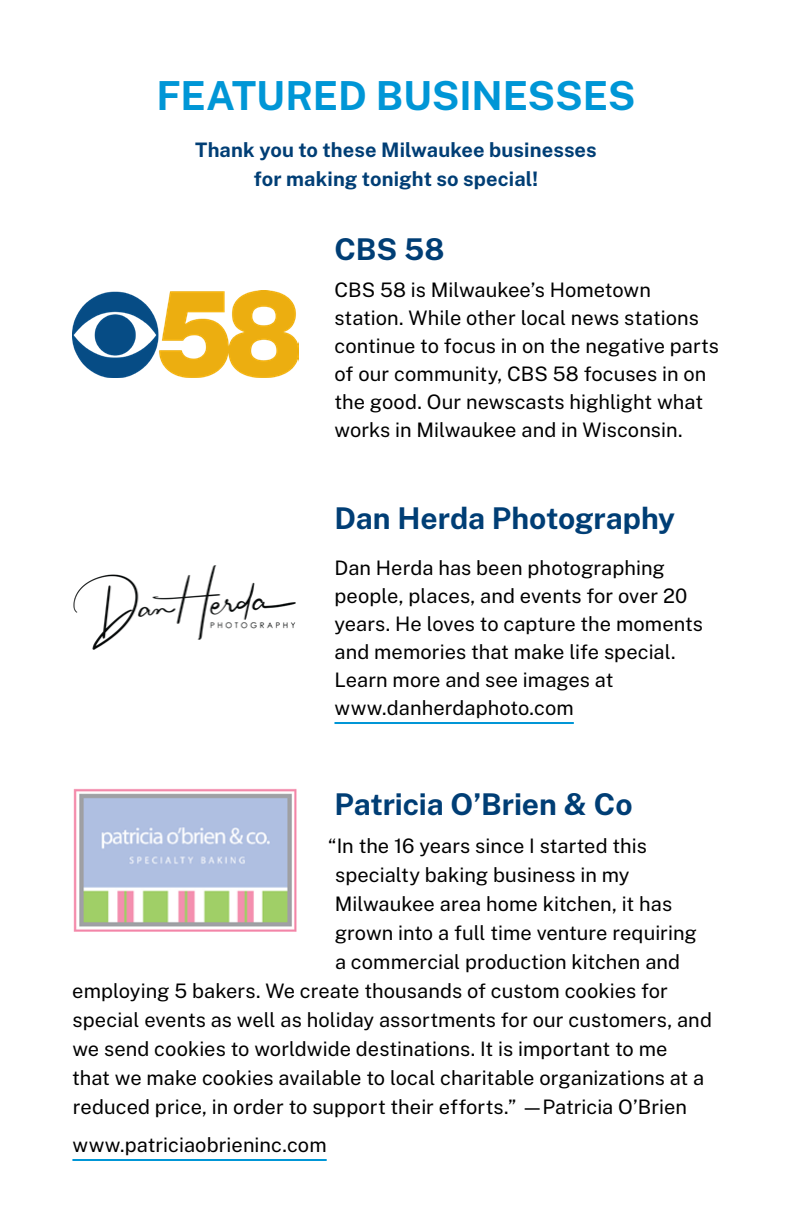
<style>
.page{position:relative;width:792px;height:1224px;background:#fff}
.page>*{position:absolute;margin:0;border:0;box-sizing:border-box;transform-origin:0 0}
.t1{font:700 40px "Public Sans";letter-spacing:-.005em;color:#0096d6}
.t2{font:700 30px "Public Sans";letter-spacing:-.005em;color:#003e75}
.t3{font:20px/28px "Public Sans";letter-spacing:.005em;color:#000}
.t4{font:700 20px/29px "Public Sans";letter-spacing:.005em;color:#003e75;text-align:center}
</style>
<div class="page">
<img style="left:72px;top:291px;width:226px;height:87px">
<hr style="left:72px;top:1159px;width:255px;height:2px;background:#0096d6">
<img style="left:73px;top:788px;width:224px;height:144px">
<hr style="left:334px;top:722px;width:240px;height:2px;background:#0096d6">
<img style="left:73px;top:565px;width:223px;height:85px">
<h1 class="t1" style="left:157px;top:65px;width:480px">FEATURED BUSINESSES</h1>
<p class="t4" style="left:195px;top:134px;width:403px">Thank you to these Milwaukee businesses for making tonight so special!</p>
<h2 class="t2" style="left:334px;top:226px;width:112px">CBS 58</h2>
<p class="t3" style="left:334px;top:274px;width:386px">CBS 58 is Milwaukee’s Hometown station. While other local news stations continue to focus in on the negative parts of our community, CBS 58 focuses in on the good. Our newscasts highlight what works in Milwaukee and in Wisconsin.</p>
<h2 class="t2" style="left:334px;top:495px;width:342px">Dan Herda Photography</h2>
<p class="t3" style="left:334px;top:552px;width:370px">Dan Herda has been photographing people, places, and events for over 20 years. He loves to capture the moments and memories that make life special.<br>Learn more and see images at www.danherdaphoto.com</p>
<h2 class="t2" style="left:335px;top:781px;width:300px">Patricia O’Brien &amp; Co</h2>
<p class="t3" style="left:328px;top:830px;width:320px">“In the 16 years since I started this</p>
<p class="t3" style="left:335px;top:859px;width:296px">specialty baking business in my</p>
<p class="t3" style="left:335px;top:888px;width:339px">Milwaukee area home kitchen, it has</p>
<p class="t3" style="left:335px;top:917px;width:364px">grown into a full time venture requiring</p>
<p class="t3" style="left:335px;top:946px;width:347px">a commercial production kitchen and</p>
<p class="t3" style="left:72px;top:975px;width:597px">employing 5 bakers. We create thousands of custom cookies for</p>
<p class="t3" style="left:73px;top:1004px;width:641px">special events as well as holiday assortments for our customers, and</p>
<p class="t3" style="left:72px;top:1033px;width:597px">we send cookies to worldwide destinations. It is important to me</p>
<p class="t3" style="left:72px;top:1062px;width:634px">that we make cookies available to local charitable organizations at a</p>
<p class="t3" style="left:73px;top:1091px;width:616px">reduced price, in order to support their efforts.” —Patricia O’Brien</p>
<p class="t3" style="left:72px;top:1129px;width:256px">www.patriciaobrieninc.com</p>
</div>
